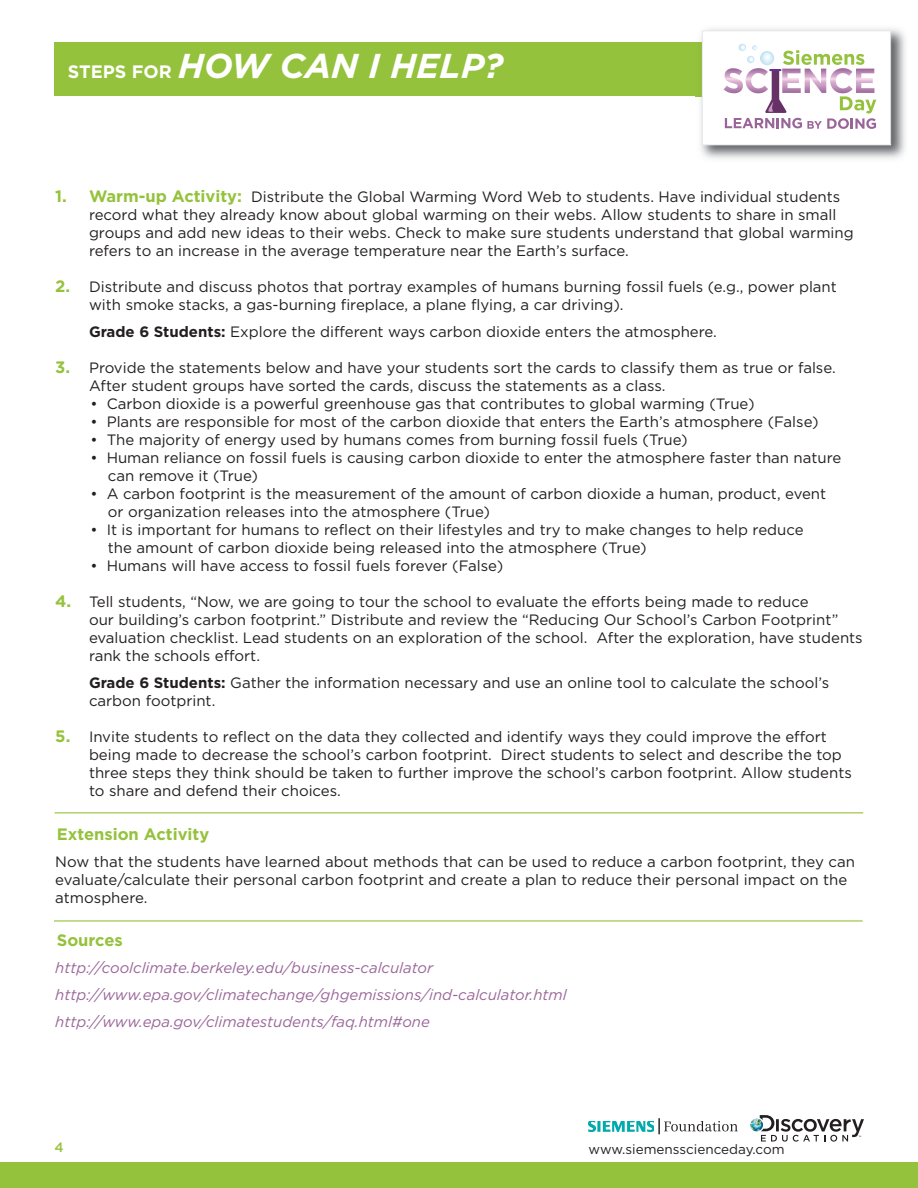
<style>
.page{position:relative;width:918px;height:1188px;background:#fff}
.page>*{position:absolute;margin:0;border:0;box-sizing:border-box;transform-origin:0 0}
.t1{font:italic 700 34.5px "Gotham";color:#fff}
.t2{font:700 16.5px "Gotham";color:#95c23c}
.t3{font:15px/18px "Gotham";color:#231f20}
.t4{font:italic 15px/27px "Gotham";color:#9a6699}
.t5{font:13.5px "Gotham";color:#231f20}
.t6{font:500 13.5px "Gotham";color:#95c23c}
.s1{font-style:normal;font-size:18px}
.s2{font-weight:700;font-size:16.5px;color:#95c23c}
.s3{font-weight:700}
</style>
<div class="page">
<div style="left:54px;top:42px;width:651px;height:54px;background:#95c23c"></div>
<img style="left:696px;top:28px;width:209px;height:131px">
<img style="left:696px;top:42px;width:6px;height:54px">
<div style="left:703px;top:31px;width:187px;height:113px;background:#fff"></div>
<div style="left:702px;top:30px;width:189px;height:115px;border:1px solid #e7e8e9"></div>
<svg style="left:724px;top:44px;width:152px;height:85px"></svg>
<div style="left:0;top:1163px;width:918px;height:25px;background:#95c23c"></div>
<img style="left:589px;top:1121px;width:65px;height:10px">
<svg style="left:659px;top:1118px;width:79px;height:16px"></svg>
<svg style="left:750px;top:1115px;width:114px;height:27px"></svg>
<hr style="left:55px;top:812px;width:808px;height:1px;background:#95c23c">
<hr style="left:54px;top:920px;width:809px;height:2px;background:#95c23c">
<h1 class="t1" style="left:68px;top:46px;width:437px"><span class="s1">STEPS FOR</span> HOW CAN I HELP?</h1>
<p class="t3" style="left:89px;top:188px;width:766px;text-indent:-34px"><span class="s2">1. Warm-up Activity:</span> Distribute the Global Warming Word Web to students. Have individual students record what they already know about global warming on their webs. Allow students to share in small groups and add new ideas to their webs. Check to make sure students understand that global warming refers to an increase in the average temperature near the Earth’s surface.</p>
<p class="t3" style="left:89px;top:278px;width:749px;text-indent:-34px"><span class="s2">2.</span> Distribute and discuss photos that portray examples of humans burning fossil fuels (e.g., power plant with smoke stacks, a gas-burning fireplace, a plane flying, a car driving).</p>
<p class="t3" style="left:89px;top:323px;width:629px"><span class="s3">Grade 6 Students:</span> Explore the different ways carbon dioxide enters the atmosphere.</p>
<p class="t3" style="left:89px;top:359px;width:748px;text-indent:-34px"><span class="s2">3.</span> Provide the statements below and have your students sort the cards to classify them as true or false.<br>After student groups have sorted the cards, discuss the statements as a class.</p>
<p class="t3" style="left:91px;top:395px;width:665px">• Carbon dioxide is a powerful greenhouse gas that contributes to global warming (True)</p>
<p class="t3" style="left:91px;top:413px;width:730px">• Plants are responsible for most of the carbon dioxide that enters the Earth’s atmosphere (False)</p>
<p class="t3" style="left:91px;top:431px;width:599px">• The majority of energy used by humans comes from burning fossil fuels (True)</p>
<p class="t3" style="left:108px;top:449px;width:735px;text-indent:-17px">• Human reliance on fossil fuels is causing carbon dioxide to enter the atmosphere faster than nature can remove it (True)</p>
<p class="t3" style="left:108px;top:485px;width:720px;text-indent:-17px">• A carbon footprint is the measurement of the amount of carbon dioxide a human, product, event or organization releases into the atmosphere (True)</p>
<p class="t3" style="left:108px;top:521px;width:697px;text-indent:-17px">• It is important for humans to reflect on their lifestyles and try to make changes to help reduce the amount of carbon dioxide being released into the atmosphere (True)</p>
<p class="t3" style="left:91px;top:557px;width:414px">• Humans will have access to fossil fuels forever (False)</p>
<p class="t3" style="left:89px;top:593px;width:775px;text-indent:-34px"><span class="s2">4.</span> Tell students, “Now, we are going to tour the school to evaluate the efforts being made to reduce<br>our building’s carbon footprint.” Distribute and review the “Reducing Our School’s Carbon Footprint” evaluation checklist. Lead students on an exploration of the school. After the exploration, have students rank the schools effort.</p>
<p class="t3" style="left:89px;top:674px;width:742px"><span class="s3">Grade 6 Students:</span> Gather the information necessary and use an online tool to calculate the school’s carbon footprint.</p>
<p class="t3" style="left:89px;top:728px;width:764px;text-indent:-34px"><span class="s2">5.</span> Invite students to reflect on the data they collected and identify ways they could improve the effort being made to decrease the school’s carbon footprint. Direct students to select and describe the top three steps they think should be taken to further improve the school’s carbon footprint. Allow students to share and defend their choices.</p>
<p class="t2" style="left:57px;top:824px;width:154px">Extension Activity</p>
<p class="t3" style="left:55px;top:853px;width:801px">Now that the students have learned about methods that can be used to reduce a carbon footprint, they can evaluate/calculate their personal carbon footprint and create a plan to reduce their personal impact on the atmosphere.</p>
<p class="t2" style="left:57px;top:931px;width:67px">Sources</p>
<p class="t4" style="left:55px;top:955px;width:513px">http://coolclimate.berkeley.edu/business-calculator http://www.epa.gov/climatechange/ghgemissions/ind-calculator.html http://www.epa.gov/climatestudents/faq.html#one</p>
<p class="t6" style="left:54px;top:1139px;width:11px">4</p>
<p class="t5" style="left:589px;top:1142px;width:197px">www.siemensscienceday.com</p>
</div>
